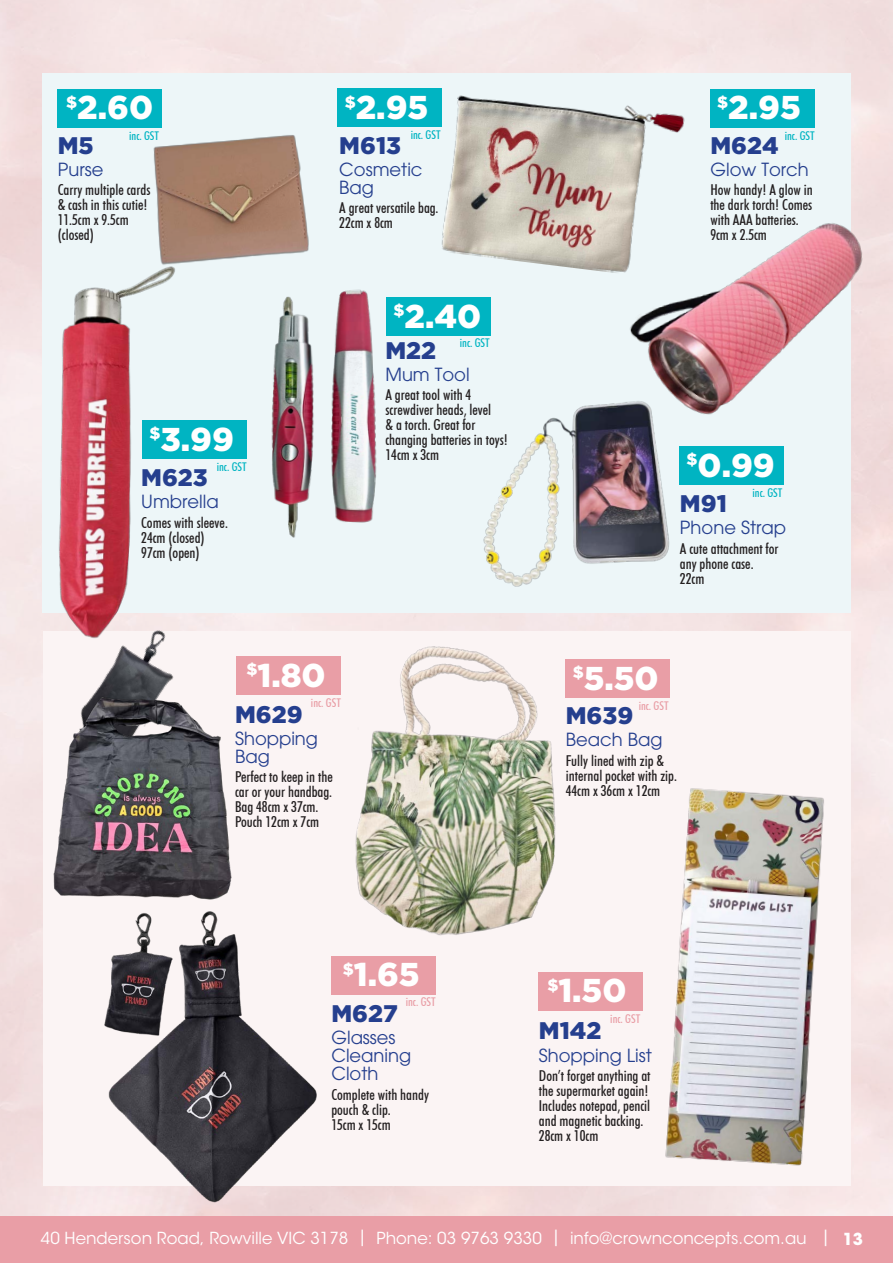
<style>
.page{position:relative;width:893px;height:1263px;background:#fff}
.page>*{position:absolute;margin:0;border:0;box-sizing:border-box;transform-origin:0 0}
.t1{font:900 33px "Gotham";color:#fff}
.t2{font:900 24px "Gotham";color:#253f8e}
.t3{font:18px/18px "ITC Avant Garde Pro";color:#253f8e}
.t4{font:16.5px "ITC Avant Garde Std";color:#fff}
.t5{font:500 condensed 15px/15px "Futura BT";color:#231f20}
.t6{font:500 condensed 12px "Futura BT";color:#00b4c2}
.t7{font:500 condensed 12px "Futura BT";color:#e99ea6}
.s1{font-weight:700}
</style>
<div class="page">
<div style="left:0;top:1216px;width:893px;height:47px;background:#e99ea6"></div>
<div style="left:43px;top:74px;width:808px;height:539px;background:#edf6f8"></div>
<img style="left:239px;top:289px;width:154px;height:249px">
<div style="left:43px;top:631px;width:808px;height:555px;background:#fbf4f4"></div>
<img style="left:101px;top:613px;width:110px;height:70px">
<img style="left:23px;top:243px;width:155px;height:401px">
<div style="left:237px;top:656px;width:104px;height:38px;background:#e99ea6"></div>
<img style="left:123px;top:127px;width:186px;height:149px">
<img style="left:439px;top:88px;width:246px;height:183px">
<img style="left:595px;top:180px;width:298px;height:250px">
<img style="left:483px;top:395px;width:189px;height:192px">
<div style="left:58px;top:89px;width:104px;height:38px;background:#00b4c2"></div>
<div style="left:338px;top:89px;width:104px;height:38px;background:#00b4c2"></div>
<div style="left:710px;top:89px;width:104px;height:38px;background:#00b4c2"></div>
<div style="left:387px;top:297px;width:104px;height:38px;background:#00b4c2"></div>
<img style="left:665px;top:788px;width:159px;height:378px">
<div style="left:566px;top:659px;width:104px;height:38px;background:#e99ea6"></div>
<div style="left:331px;top:956px;width:104px;height:38px;background:#e99ea6"></div>
<div style="left:539px;top:972px;width:104px;height:38px;background:#e99ea6"></div>
<img style="left:97px;top:919px;width:229px;height:293px">
<img style="left:53px;top:683px;width:195px;height:236px">
<div style="left:142px;top:420px;width:104px;height:38px;background:#00b4c2"></div>
<img style="left:331px;top:646px;width:258px;height:290px">
<div style="left:680px;top:446px;width:104px;height:38px;background:#00b4c2"></div>
<p class="t1" style="left:66px;top:89px;width:88px"><sup>$</sup>2.60</p>
<p class="t6" style="left:129px;top:128px;width:31px">inc. GST</p>
<p class="t2" style="left:58px;top:132px;width:37px">M5</p>
<p class="t3" style="left:58px;top:160px;width:47px">Purse</p>
<p class="t5" style="left:58px;top:182px;width:94px">Carry multiple cards &amp; cash in this cutie!<br>11.5cm x 9.5cm (closed)</p>
<p class="t1" style="left:149px;top:420px;width:86px"><sup>$</sup>3.99</p>
<p class="t6" style="left:217px;top:459px;width:31px">inc. GST</p>
<p class="t2" style="left:141px;top:464px;width:68px">M623</p>
<p class="t3" style="left:141px;top:492px;width:79px">Umbrella</p>
<p class="t5" style="left:141px;top:515px;width:88px">Comes with sleeve.<br>24cm (closed)<br>97cm (open)</p>
<p class="t1" style="left:345px;top:88px;width:85px"><sup>$</sup>2.95</p>
<p class="t6" style="left:411px;top:128px;width:31px">inc. GST</p>
<p class="t2" style="left:339px;top:131px;width:63px">M613</p>
<p class="t3" style="left:339px;top:160px;width:85px">Cosmetic<br>Bag</p>
<p class="t5" style="left:339px;top:200px;width:101px">A great versatile bag.<br>22cm x 8cm</p>
<p class="t1" style="left:394px;top:297px;width:89px"><sup>$</sup>2.40</p>
<p class="t6" style="left:460px;top:336px;width:31px">inc. GST</p>
<p class="t2" style="left:385px;top:336px;width:52px">M22</p>
<p class="t3" style="left:385px;top:365px;width:86px">Mum Tool</p>
<p class="t5" style="left:385px;top:387px;width:124px">A great tool with 4 screwdiver heads, level<br>&amp; a torch. Great for changing batteries in toys!<br>14cm x 3cm</p>
<p class="t1" style="left:246px;top:656px;width:81px"><sup>$</sup>1.80</p>
<p class="t7" style="left:311px;top:695px;width:31px">inc. GST</p>
<p class="t2" style="left:235px;top:700px;width:69px">M629</p>
<p class="t3" style="left:235px;top:729px;width:84px">Shopping<br>Bag</p>
<p class="t5" style="left:235px;top:769px;width:99px">Perfect to keep in the car or your handbag.<br>Bag 48cm x 37cm.<br>Pouch 12cm x 7cm</p>
<p class="t1" style="left:717px;top:89px;width:85px"><sup>$</sup>2.95</p>
<p class="t6" style="left:785px;top:128px;width:31px">inc. GST</p>
<p class="t2" style="left:710px;top:132px;width:70px">M624</p>
<p class="t3" style="left:710px;top:160px;width:100px">Glow Torch</p>
<p class="t5" style="left:710px;top:182px;width:104px">How handy! A glow in the dark torch! Comes with AAA batteries.<br>9cm x 2.5cm</p>
<p class="t1" style="left:687px;top:446px;width:90px"><sup>$</sup>0.99</p>
<p class="t6" style="left:752px;top:485px;width:31px">inc. GST</p>
<p class="t2" style="left:680px;top:490px;width:48px">M91</p>
<p class="t3" style="left:680px;top:519px;width:108px">Phone Strap</p>
<p class="t5" style="left:680px;top:541px;width:100px">A cute attachment for any phone case.<br>22cm</p>
<p class="t1" style="left:573px;top:659px;width:88px"><sup>$</sup>5.50</p>
<p class="t7" style="left:639px;top:698px;width:31px">inc. GST</p>
<p class="t2" style="left:566px;top:702px;width:69px">M639</p>
<p class="t3" style="left:566px;top:731px;width:98px">Beach Bag</p>
<p class="t5" style="left:566px;top:753px;width:113px">Fully lined with zip &amp; internal pocket with zip.<br>44cm x 36cm x 12cm</p>
<p class="t1" style="left:343px;top:955px;width:78px"><sup>$</sup>1.65</p>
<p class="t7" style="left:406px;top:995px;width:31px">inc. GST</p>
<p class="t2" style="left:331px;top:1000px;width:68px">M627</p>
<p class="t3" style="left:331px;top:1028px;width:81px">Glasses<br>Cleaning<br>Cloth</p>
<p class="t5" style="left:331px;top:1086px;width:99px">Complete with handy pouch &amp; clip.<br>15cm x 15cm</p>
<p class="t1" style="left:547px;top:972px;width:81px"><sup>$</sup>1.50</p>
<p class="t7" style="left:610px;top:1011px;width:31px">inc. GST</p>
<p class="t2" style="left:539px;top:1017px;width:64px">M142</p>
<p class="t3" style="left:539px;top:1046px;width:114px">Shopping List</p>
<p class="t5" style="left:539px;top:1068px;width:113px">Don’t forget anything at the supermarket again!<br>Includes notepad, pencil and magnetic backing.<br>28cm x 10cm</p>
<p class="t4" style="left:41px;top:1228px;width:824px">40 Henderson Road, Rowville VIC 3178 | Phone: 03 9763 9330 | info@crownconcepts.com.au | <span class="s1">13</span></p>
</div>
